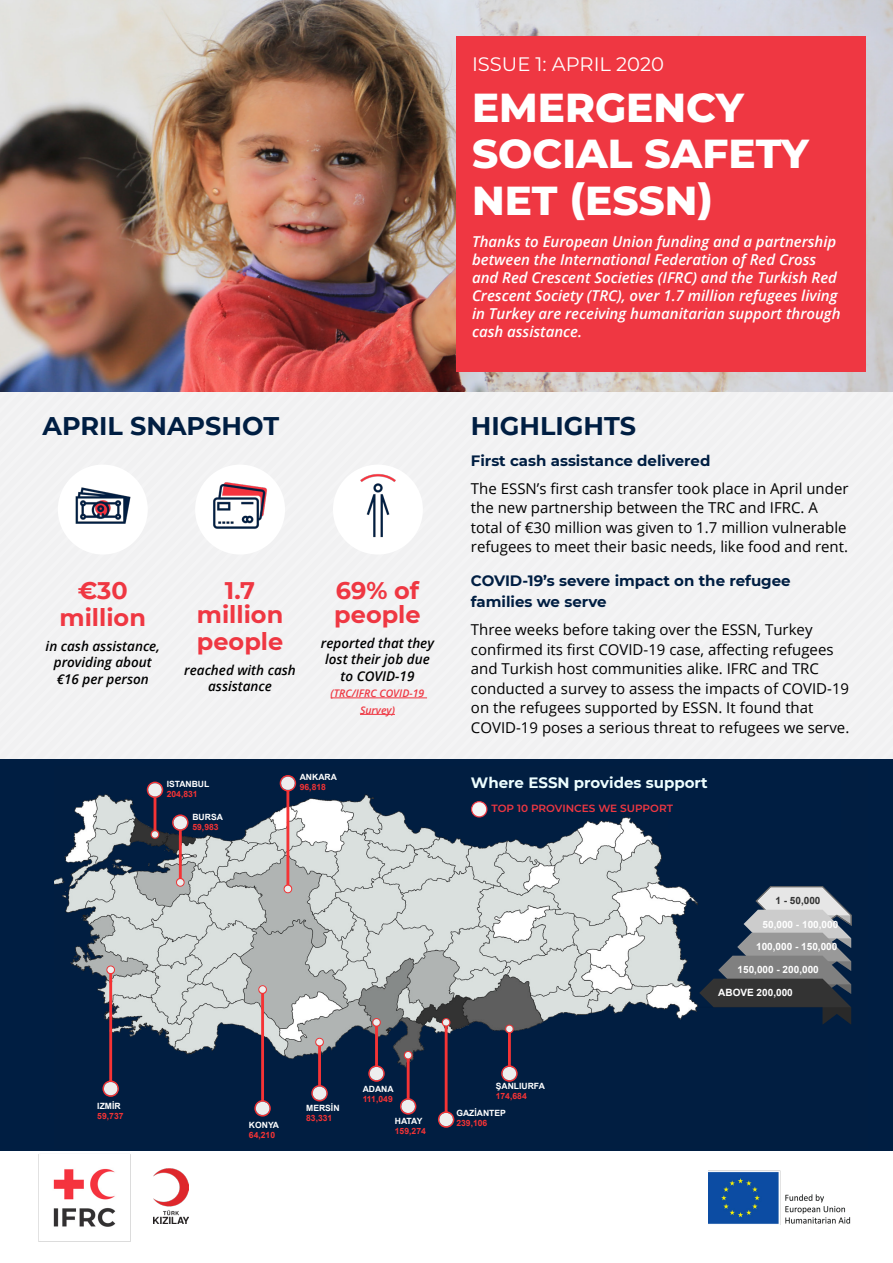
<style>
.page{position:relative;width:893px;height:1263px;background:#fff}
.page>*{position:absolute;margin:0;border:0;box-sizing:border-box;transform-origin:0 0}
.t1{font:800 40.5px/46.5px "Montserrat";color:#fff}
.t2{font:700 25.5px "Montserrat";color:#001e42}
.t3{font:700 24px/24px "Montserrat";color:#ef3742;text-align:center}
.t4{font:19.5px "Montserrat";color:#fff}
.t5{font:15px/19.5px "Open Sans";color:#000}
.t6{font:italic 600 15px/18px "Open Sans";color:#fff}
.t7{font:700 15px/21px "Montserrat";color:#001e42}
.t8{font:700 15px "Montserrat";color:#edfeff}
.t9{font:italic 600 13.5px/16.5px "Open Sans";color:#000;text-align:center}
.t10{font:italic 600 10.5px/16.5px "Open Sans";color:#ef3742;text-align:center}
.t11{font:600 10.5px "Montserrat";color:#ef3742}
.t12{font:700 10.05px "Arial";color:#fff}
.t13{font:700 10.05px "Arial";color:#333}
.t14{font:700 8.55px "Arial";color:#f53335}
.t15{font:700 8.55px "Arial";color:#fff}
</style>
<div class="page">
<div style="left:183px;top:391px;width:398px;height:368px;background:#f1f1f2"></div>
<div style="left:581px;top:391px;width:105px;height:368px;background:#f1f1f2"></div>
<div style="left:119px;top:391px;width:64px;height:368px;background:#f1f1f2"></div>
<div style="left:0;top:391px;width:119px;height:368px;background:#f1f1f2"></div>
<img style="left:58px;top:465px;width:90px;height:89px;border-radius:45px">
<img style="left:0;top:0;width:893px;height:391px">
<div style="left:456px;top:36px;width:410px;height:336px;background:#ef3742"></div>
<img style="left:10px;top:1150px;width:150px;height:92px">
<img style="left:154px;top:1168px;width:35px;height:55px">
<img style="left:708px;top:1170px;width:143px;height:54px">
<div style="left:0;top:759px;width:893px;height:391px;background:#001e42"></div>
<img style="left:195px;top:465px;width:90px;height:89px;border-radius:45px">
<hr style="left:331px;top:698px;width:96px;height:1px;background:#ef3742">
<hr style="left:360px;top:714px;width:35px;height:1px;background:#ef3742">
<img style="left:333px;top:465px;width:90px;height:89px;border-radius:45px">
<img style="left:55px;top:794px;width:643px;height:270px">
<div style="left:686px;top:366px;width:207px;height:393px;background:#f1f1f2"></div>
<svg style="left:254px;top:985px;width:17px;height:131px"></svg>
<svg style="left:438px;top:1018px;width:16px;height:110px"></svg>
<svg style="left:400px;top:1051px;width:16px;height:63px"></svg>
<svg style="left:147px;top:782px;width:16px;height:57px"></svg>
<svg style="left:311px;top:1038px;width:17px;height:63px"></svg>
<svg style="left:501px;top:1025px;width:17px;height:57px"></svg>
<svg style="left:368px;top:1018px;width:17px;height:64px"></svg>
<svg style="left:280px;top:775px;width:16px;height:118px;background:#b79a9e"></svg>
<svg style="left:102px;top:965px;width:17px;height:132px"></svg>
<svg style="left:172px;top:814px;width:17px;height:73px"></svg>
<svg style="left:699px;top:886px;width:153px;height:138px"></svg>
<div style="left:668px;top:759px;width:172px;height:71px;background:#001e42"></div>
<div style="left:472px;top:802px;width:15px;height:15px;background:#f4f5f6;border-radius:50%"></div>
<div style="left:471px;top:801px;width:16px;height:16px;border:1px solid #ef3742;border-radius:50%"></div>
<h2 class="t2" style="left:43px;top:408px;width:238px">APRIL SNAPSHOT</h2>
<h3 class="t3" style="left:60px;top:575px;width:88px;line-height:27px">€30 million</h3>
<p class="t9" style="left:46px;top:637px;width:116px">in cash assistance, providing about €16 per person</p>
<h3 class="t3" style="left:197px;top:577px;width:88px">1.7 million</h3>
<h3 class="t3" style="left:197px;top:628px;width:88px">people</h3>
<p class="t9" style="left:184px;top:661px;width:113px">reached with cash assistance</p>
<h3 class="t3" style="left:334px;top:577px;width:88px;text-align:left">69% of people</h3>
<p class="t9" style="left:321px;top:634px;width:115px">reported that they lost their job due to COVID-19</p>
<p class="t10" style="left:331px;top:685px;width:95px">(TRC/IFRC COVID-19<br>Survey(</p>
<p class="t15" style="left:167px;top:777px;width:44px">ISTANBUL</p>
<p class="t14" style="left:167px;top:788px;width:33px">204,831</p>
<p class="t15" style="left:192px;top:810px;width:32px">BURSA</p>
<p class="t14" style="left:192px;top:820px;width:28px">59,983</p>
<p class="t15" style="left:300px;top:771px;width:39px">ANKARA</p>
<p class="t14" style="left:300px;top:781px;width:28px">96,818</p>
<h3 class="t4" style="left:472px;top:51px;width:193px">ISSUE 1: APRIL 2020</h3>
<h1 class="t1" style="left:472px;top:82px;width:338px">EMERGENCY<br>SOCIAL SAFETY<br>NET (ESSN(</h1>
<p class="t6" style="left:472px;top:232px;width:370px">Thanks to European Union funding and a partnership between the International Federation of Red Cross and Red Crescent Societies (IFRC) and the Turkish Red Crescent Society (TRC ,) over 1.7 million refugees living in Turkey are receiving humanitarian support through cash assistance.</p>
<h2 class="t2" style="left:471px;top:408px;width:167px">HIGHLIGHTS</h2>
<p class="t7" style="left:471px;top:449px;width:241px">First cash assistance delivered</p>
<p class="t5" style="left:471px;top:478px;width:379px">The ESSN s’ first cash transfer took place in April under the new partnership between the TRC and IFRC A. total of €30 million was given to 1.7 million vulnerable refugees to meet their basic needs, like food and rent.</p>
<p class="t7" style="left:471px;top:570px;width:321px">COVID-19 s’ severe impact on the refugee families we serve</p>
<p class="t5" style="left:471px;top:620px;width:380px">Three weeks before taking over the ESSN, Turkey confirmed its first COVID-19 case, affecting refugees and Turkish host communities alike. IFRC and TRC conducted a survey to assess the impacts of COVID-19 on the refugees supported by ESSN It. found that COVID-19 poses a serious threat to refugees we serve.</p>
<p class="t8" style="left:471px;top:772px;width:238px">Where ESSN provides support</p>
<p class="t11" style="left:492px;top:801px;width:183px">TOP 10 PROVINCES WE SUPPORT</p>
<p class="t13" style="left:775px;top:893px;width:47px">-1 50,000</p>
<p class="t12" style="left:763px;top:917px;width:77px">50,000 - 100,000</p>
<p class="t12" style="left:756px;top:940px;width:83px">100,000 - 150,000</p>
<p class="t12" style="left:737px;top:963px;width:83px">150,000 - 200,000</p>
<p class="t12" style="left:718px;top:985px;width:76px">ABOVE 200,000</p>
<p class="t15" style="left:97px;top:1099px;width:25px">IZMİR</p>
<p class="t14" style="left:97px;top:1109px;width:28px">59,737</p>
<p class="t15" style="left:249px;top:1119px;width:32px">KONYA</p>
<p class="t14" style="left:249px;top:1129px;width:28px">64,210</p>
<p class="t15" style="left:306px;top:1102px;width:35px">MERSİN</p>
<p class="t14" style="left:306px;top:1112px;width:28px">83,331</p>
<p class="t15" style="left:363px;top:1083px;width:32px">ADANA</p>
<p class="t14" style="left:363px;top:1093px;width:32px">111,049</p>
<p class="t15" style="left:395px;top:1114px;width:29px">HATAY</p>
<p class="t14" style="left:395px;top:1124px;width:33px">159,274</p>
<p class="t15" style="left:496px;top:1079px;width:51px">ŞANLIURFA</p>
<p class="t14" style="left:496px;top:1089px;width:33px">174,684</p>
<p class="t15" style="left:456px;top:1107px;width:51px">GAZİANTEP</p>
<p class="t14" style="left:456px;top:1117px;width:33px">239,106</p>
</div>
